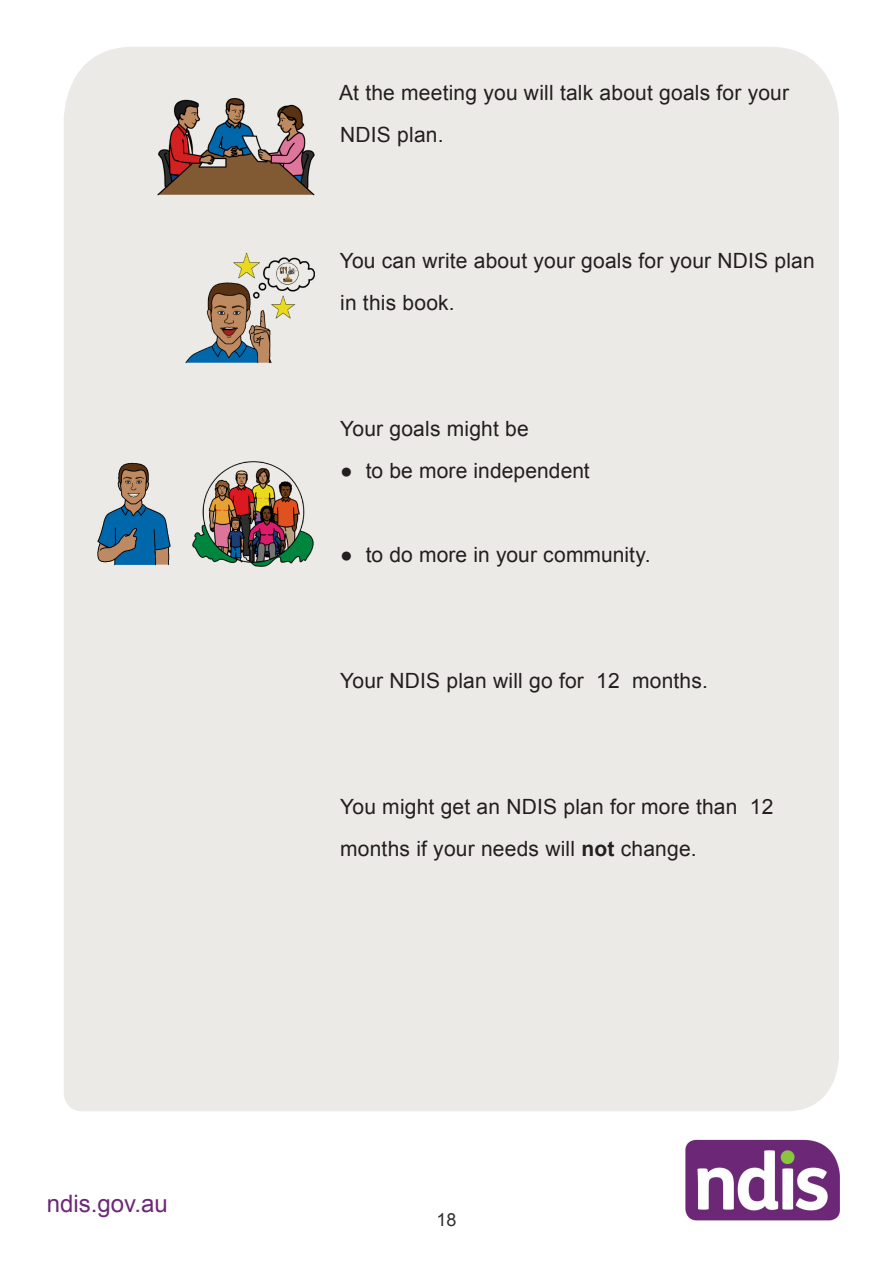
<style>
.page{position:relative;width:893px;height:1263px;background:#fff}
.page>*{position:absolute;margin:0;border:0;box-sizing:border-box;transform-origin:0 0}
.t1{font:24px "Arial";color:#6c2876}
.t2{font:21px/42px "Arial";letter-spacing:.01em;color:#231f20}
.t3{font:18px "Arial";color:#312f30}
.s1{font-weight:700}
</style>
<div class="page">
<img style="left:685px;top:1139px;width:155px;height:82px">
<div style="left:64px;top:47px;width:775px;height:1064px;background:#eceae6"></div>
<img style="left:153px;top:85px;width:166px;height:115px">
<img style="left:171px;top:250px;width:148px;height:116px">
<img style="left:88px;top:459px;width:90px;height:109px">
<img style="left:188px;top:459px;width:131px;height:109px">
<p class="t1" style="left:47px;top:1188px;width:122px">ndis.gov.au</p>
<p class="t2" style="left:339px;top:72px;width:452px">At the meeting you will talk about goals for your<br>NDIS plan.</p>
<p class="t2" style="left:340px;top:240px;width:477px">You can write about your goals for your NDIS plan in this book.</p>
<p class="t2" style="left:340px;top:408px;width:190px">Your goals might be</p>
<p class="t2" style="left:340px;top:450px;width:251px">● to be more independent</p>
<p class="t2" style="left:340px;top:534px;width:312px">● to do more in your community.</p>
<p class="t2" style="left:340px;top:660px;width:369px">Your NDIS plan will go for 12 months.</p>
<p class="t2" style="left:340px;top:786px;width:435px">You might get an NDIS plan for more than 12 months if your needs will <span class="s1">not</span> change.</p>
<p class="t3" style="left:436px;top:1208px;width:22px">18</p>
</div>
